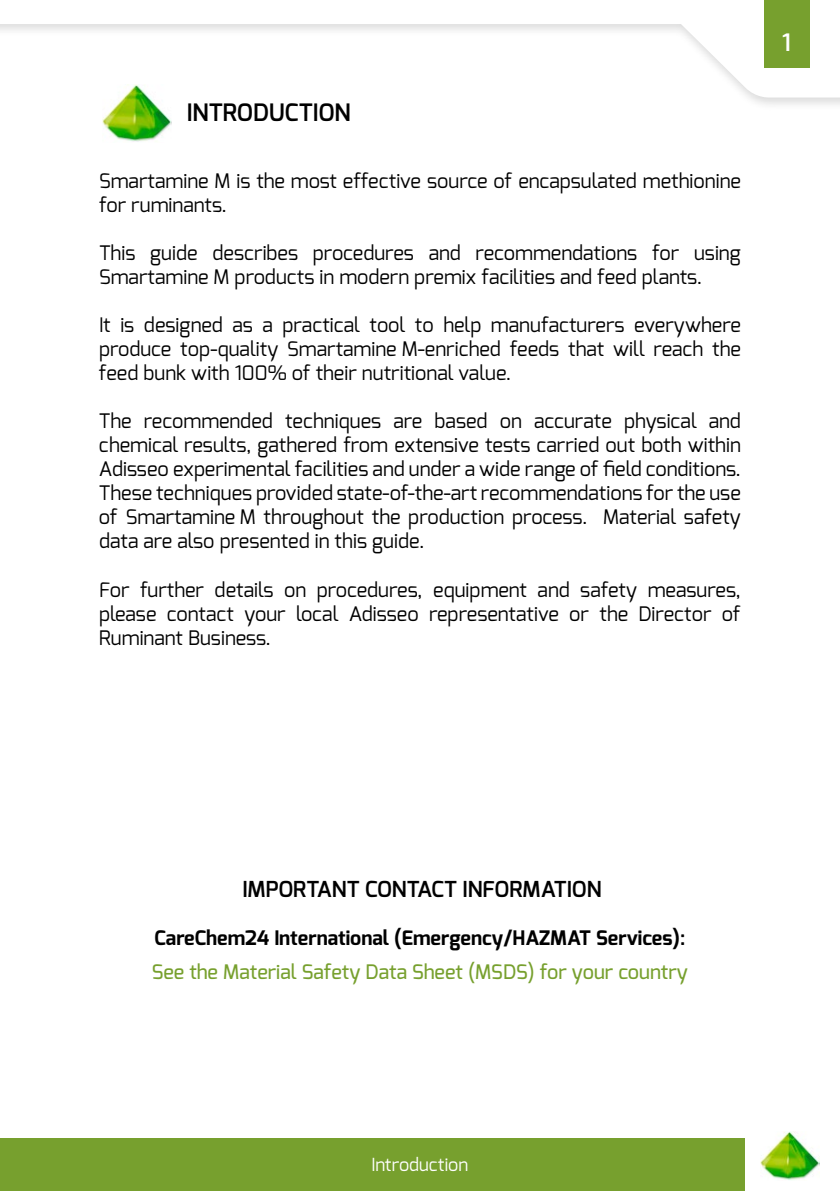
<style>
.page{position:relative;width:840px;height:1191px;background:#fff}
.page>*{position:absolute;margin:0;border:0;box-sizing:border-box;transform-origin:0 0}
.t1{font:600 24px "Exo";color:#000}
.t2{font:600 24px "Exo";color:#fff}
.t3{font:600 22px "Exo";color:#000}
.t4{font:20px/24px "Exo";color:#000;text-align:justify}
.t5{font:700 20px "Exo";color:#000}
.t6{font:500 20px "Exo";color:#77a02e}
.t7{font:18px "Exo";color:#fff}
</style>
<div class="page">
<img style="left:102px;top:111px;width:70px;height:31px">
<div style="left:0;top:0;width:840px;height:111px;background:#000;opacity:.15"></div>
<svg style="left:0;top:0;width:840px;height:98px"></svg>
<div style="left:0;top:1138px;width:745px;height:52px;background:#77a02e"></div>
<div style="left:764px;top:0;width:45px;height:68px;background:#77a02e"></div>
<img style="left:761px;top:1131px;width:59px;height:48px">
<p class="t1" style="left:187px;top:96px;width:165px">INTRODUCTION</p>
<p class="t4" style="left:99px;top:169px;width:643px">Smartamine M is the most effective source of encapsulated methionine for ruminants.</p>
<p class="t4" style="left:99px;top:241px;width:643px">This guide describes procedures and recommendations for using<br>Smartamine M products in modern premix facilities and feed plants.</p>
<p class="t4" style="left:99px;top:313px;width:644px">It is designed as a practical tool to help manufacturers everywhere produce top-quality Smartamine M-enriched feeds that will reach the feed bunk with 100% of their nutritional value.</p>
<p class="t4" style="left:99px;top:409px;width:644px">The recommended techniques are based on accurate physical and chemical results, gathered from extensive tests carried out both within Adisseo experimental facilities and under a wide range of field conditions.<br>These techniques provided state-of-the-art recommendations for the use of Smartamine M throughout the production process. Material safety data are also presented in this guide.</p>
<p class="t4" style="left:99px;top:577px;width:643px">For further details on procedures, equipment and safety measures, please contact your local Adisseo representative or the Director of Ruminant Business.</p>
<p class="t2" style="left:782px;top:27px;width:10px">1</p>
<p class="t3" style="left:242px;top:875px;width:361px">IMPORTANT CONTACT INFORMATION</p>
<p class="t5" style="left:155px;top:925px;width:532px">CareChem24 International (Emergency/HAZMAT Services):</p>
<p class="t6" style="left:152px;top:958px;width:538px">See the Material Safety Data Sheet (MSDS) for your country</p>
<p class="t7" style="left:371px;top:1152px;width:98px">Introduction</p>
</div>
